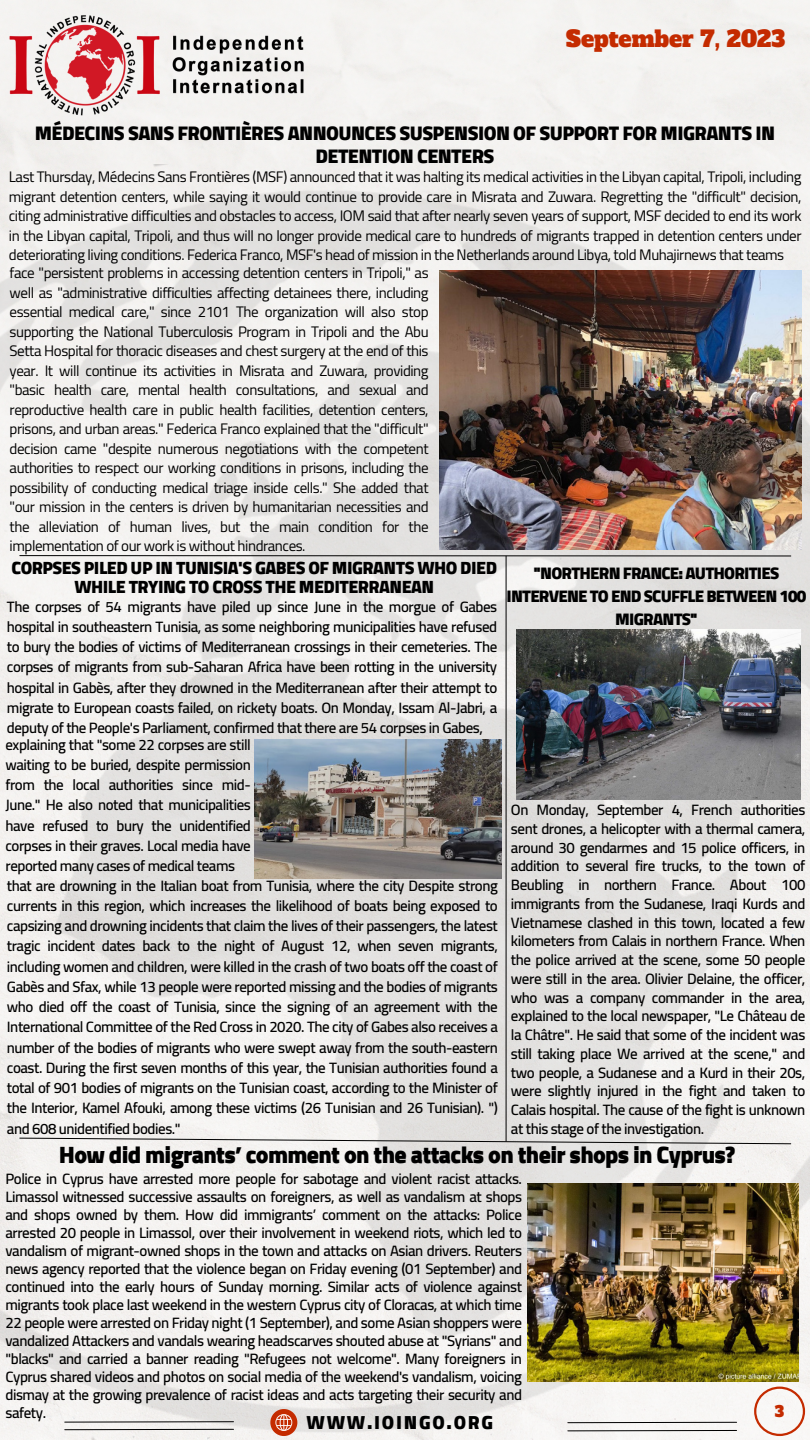
<style>
.page{position:relative;width:810px;height:1440px;background:#fff}
.page>*{position:absolute;margin:0;border:0;box-sizing:border-box;transform-origin:0 0}
.t1{font:900 24px "Cairo";letter-spacing:-.03em;color:#000}
.t2{font:22px "Alfa Slab One";color:#c42b00}
.t3{font:900 20px/22.5px "Cairo";letter-spacing:-.03em;color:#000;text-align:center}
.t4{font:900 19.2px "Cairo";letter-spacing:.09em;color:#000}
.t5{font:900 18px/18.8px "Cairo";letter-spacing:-.03em;color:#000;text-align:center}
.t6{font:900 17px/23.2px "Cairo";letter-spacing:-.045em;color:#000;text-align:center}
.t7{font:600 15px/20.2px "Cairo";letter-spacing:-.03em;color:#000;text-align:justify}
.t8{font:15px/19.5px "Cairo";letter-spacing:-.03em;color:#000;text-align:justify}
.t9{font:15px "Alfa Slab One";color:#c42b00}
</style>
<div class="page">
<img style="left:0;top:165px;width:810px;height:1275px">
<svg style="left:19px;top:555px;width:773px;height:2px;background:#727271"></svg>
<hr style="left:506px;top:556px;width:1px;height:585px;background:#000">
<img style="left:517px;top:630px;width:284px;height:170px">
<img style="left:527px;top:1183px;width:271px;height:198px">
<svg style="left:19px;top:1137px;width:773px;height:8px"></svg>
<img style="left:255px;top:740px;width:246px;height:138px">
<svg style="left:754px;top:1387px;width:51px;height:49px"></svg>
<img style="left:0;top:6px;width:316px;height:118px">
<svg style="left:64px;top:1421px;width:170px;height:2px"></svg>
<svg style="left:270px;top:1409px;width:27px;height:27px"></svg>
<svg style="left:64px;top:1429px;width:170px;height:1px"></svg>
<svg style="left:567px;top:1422px;width:170px;height:1px"></svg>
<svg style="left:567px;top:1430px;width:170px;height:2px"></svg>
<img style="left:439px;top:271px;width:362px;height:278px">
<p class="t2" style="left:566px;top:24px;width:221px">September 7, 2023</p>
<p class="t3" style="left:35px;top:122px;width:742px">MÉDECINS SANS FRONTIÈRES ANNOUNCES SUSPENSION OF SUPPORT FOR MIGRANTS IN<br>DETENTION CENTERS</p>
<p class="t8" style="left:9px;top:167px;width:794px">Last Thursday, Médecins Sans Frontières (MSF) announced that it was halting its medical activities in the Libyan capital, Tripoli, including migrant detention centers, while saying it would continue to provide care in Misrata and Zuwara. Regretting the "difficult" decision, citing administrative difficulties and obstacles to access, IOM said that after nearly seven years of support, MSF decided to end its work in the Libyan capital, Tripoli, and thus will no longer provide medical care to hundreds of migrants trapped in detention centers under deteriorating living conditions. Federica Franco, MSF's head of mission in the Netherlands around Libya, told Muhajirnews that teams</p>
<p class="t8" style="left:10px;top:263px;width:420px">face "persistent problems in accessing detention centers in Tripoli," as well as "administrative difficulties affecting detainees there, including essential medical care," since 2101 The organization will also stop supporting the National Tuberculosis Program in Tripoli and the Abu Setta Hospital for thoracic diseases and chest surgery at the end of this year. It will continue its activities in Misrata and Zuwara, providing "basic health care, mental health consultations, and sexual and reproductive health care in public health facilities, detention centers, prisons, and urban areas." Federica Franco explained that the "difficult" decision came "despite numerous negotiations with the competent authorities to respect our working conditions in prisons, including the possibility of conducting medical triage inside cells." She added that "our mission in the centers is driven by humanitarian necessities and the alleviation of human lives, but the main condition for the implementation of our work is without hindrances.</p>
<p class="t5" style="left:12px;top:558px;width:487px">CORPSES PILED UP IN TUNISIA'S GABES OF MIGRANTS WHO DIED<br>WHILE TRYING TO CROSS THE MEDITERRANEAN</p>
<p class="t7" style="left:7px;top:596px;width:492px">The corpses of 54 migrants have piled up since June in the morgue of Gabes hospital in southeastern Tunisia, as some neighboring municipalities have refused to bury the bodies of victims of Mediterranean crossings in their cemeteries. The corpses of migrants from sub-Saharan Africa have been rotting in the university hospital in Gabès, after they drowned in the Mediterranean after their attempt to migrate to European coasts failed, on rickety boats. On Monday, Issam Al-Jabri, a deputy of the People's Parliament, confirmed that there are 54 corpses in Gabes,</p>
<p class="t7" style="left:5px;top:734px;width:247px">explaining that "some 22 corpses are still waiting to be buried, despite permission from the local authorities since mid-June." He also noted that municipalities have refused to bury the unidentified corpses in their graves. Local media have reported many cases of medical teams</p>
<p class="t7" style="left:7px;top:875px;width:492px">that are drowning in the Italian boat from Tunisia, where the city Despite strong currents in this region, which increases the likelihood of boats being exposed to capsizing and drowning incidents that claim the lives of their passengers, the latest tragic incident dates back to the night of August 12, when seven migrants, including women and children, were killed in the crash of two boats off the coast of Gabès and Sfax, while 13 people were reported missing and the bodies of migrants who died off the coast of Tunisia, since the signing of an agreement with the International Committee of the Red Cross in 2020. The city of Gabes also receives a number of the bodies of migrants who were swept away from the south-eastern coast. During the first seven months of this year, the Tunisian authorities found a total of 901 bodies of migrants on the Tunisian coast, according to the Minister of the Interior, Kamel Afouki, among these victims (26 Tunisian and 26 Tunisian). ") and 608 unidentified bodies."</p>
<p class="t6" style="left:507px;top:561px;width:301px">"NORTHERN FRANCE: AUTHORITIES<br>INTERVENE TO END SCUFFLE BETWEEN 100<br>MIGRANTS"</p>
<p class="t7" style="left:511px;top:801px;width:296px;line-height:18.8px">On Monday, September 4, French authorities sent drones, a helicopter with a thermal camera, around 30 gendarmes and 15 police officers, in addition to several fire trucks, to the town of Beubling in northern France. About 100 immigrants from the Sudanese, Iraqi Kurds and Vietnamese clashed in this town, located a few kilometers from Calais in northern France. When the police arrived at the scene, some 50 people were still in the area. Olivier Delaine, the officer, who was a company commander in the area, explained to the local newspaper, "Le Château de la Châtre". He said that some of the incident was still taking place We arrived at the scene," and two people, a Sudanese and a Kurd in their 20s, were slightly injured in the fight and taken to Calais hospital. The cause of the fight is unknown at this stage of the investigation.</p>
<p class="t1" style="left:59px;top:1141px;width:678px">How did migrants’ comment on the attacks on their shops in Cyprus?</p>
<p class="t7" style="left:5px;top:1170px;width:518px;line-height:18px">Police in Cyprus have arrested more people for sabotage and violent racist attacks.<br>Limassol witnessed successive assaults on foreigners, as well as vandalism at shops and shops owned by them. How did immigrants’ comment on the attacks: Police arrested 20 people in Limassol, over their involvement in weekend riots, which led to vandalism of migrant-owned shops in the town and attacks on Asian drivers. Reuters news agency reported that the violence began on Friday evening (01 September) and continued into the early hours of Sunday morning. Similar acts of violence against migrants took place last weekend in the western Cyprus city of Cloracas, at which time 22 people were arrested on Friday night (1 September), and some Asian shoppers were vandalized Attackers and vandals wearing headscarves shouted abuse at "Syrians" and "blacks" and carried a banner reading "Refugees not welcome". Many foreigners in Cyprus shared videos and photos on social media of the weekend's vandalism, voicing dismay at the growing prevalence of racist ideas and acts targeting their security and safety.</p>
<p class="t4" style="left:307px;top:1411px;width:188px">WWW.IOINGO.ORG</p>
<p class="t9" style="left:775px;top:1401px;width:11px">3</p>
</div>
